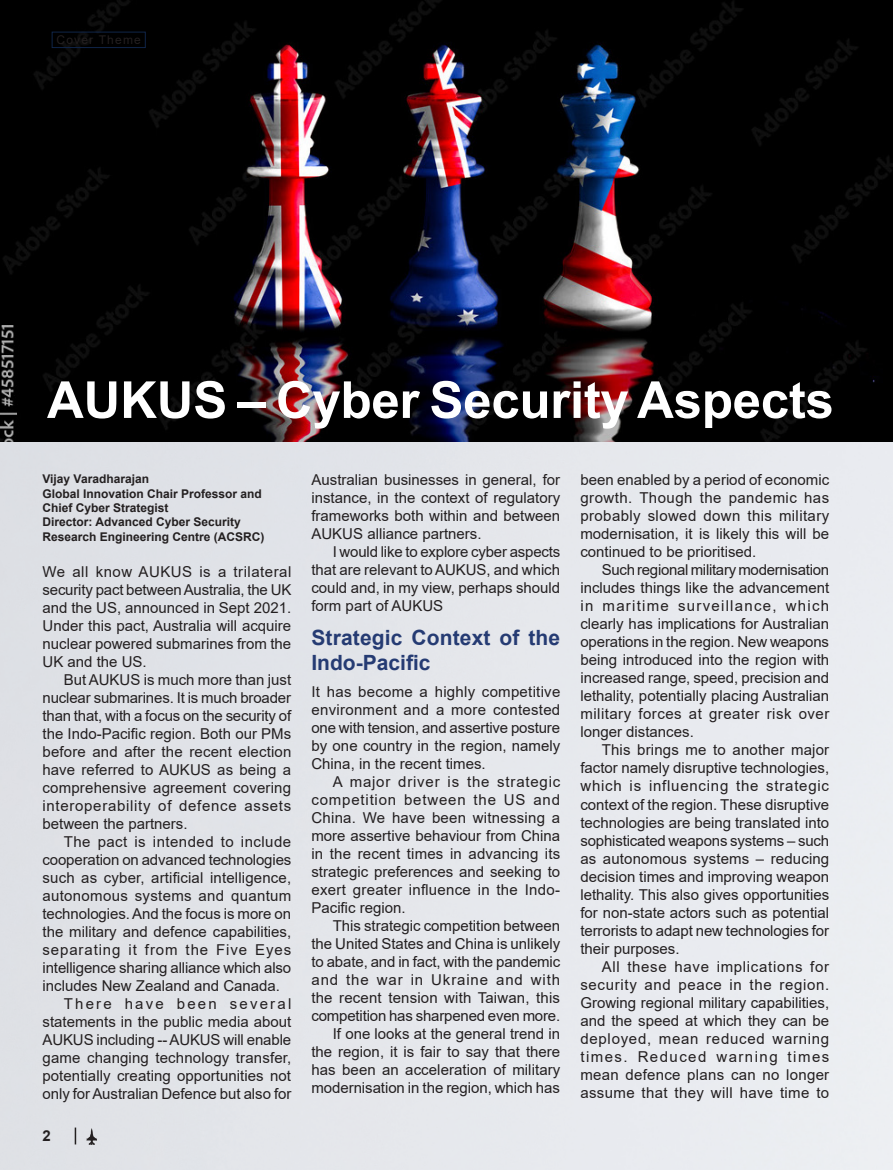
<style>
.page{position:relative;width:893px;height:1170px;background:#fff}
.page>*{position:absolute;margin:0;border:0;box-sizing:border-box;transform-origin:0 0}
.Body_text{font:700 51px "Arial";letter-spacing:-.005em;color:#fff}
.Body_text-2{font:700 21px/25.2px "Arial";letter-spacing:.005em;color:#253b73}
.Body_text-3{font:15px/18px "Arial";color:#231f20;text-align:justify}
.t1{font:700 15px "Arial";color:#231f20}
.Body_text-4{font:700 12px/14.4px "Arial";color:#231f20}
.t2{font:12px "Arial";letter-spacing:.1em;color:#231f20}
</style>
<div class="page">
<div style="left:0;top:442px;width:893px;height:727px;background:#e5e7eb"></div>
<img style="left:0;top:0;width:893px;height:442px">
<svg style="left:75px;top:1127px;width:1px;height:17px"></svg>
<img style="left:86px;top:1127px;width:12px;height:17px">
<div style="left:52px;top:32px;width:93px;height:16px;border:1px solid #102549"></div>
<p class="t2" style="left:56px;top:32px;width:86px">Cover Theme</p>
<p class="Body_text" style="left:47px;top:364px;width:788px">AUKUS – Cyber Security Aspects</p>
<p class="Body_text-4" style="left:43px;top:472px;width:108px">Vijay Varadharajan</p>
<p class="Body_text-4" style="left:43px;top:486px;width:221px">Global Innovation Chair Professor and<br>Chief Cyber Strategist</p>
<p class="Body_text-4" style="left:43px;top:515px;width:224px">Director: Advanced Cyber Security<br>Research Engineering Centre (ACSRC)</p>
<p class="Body_text-3" style="left:43px;top:562px;width:250px">We all know AUKUS is a trilateral security pact between Australia, the UK and the US, announced in Sept 2021.<br>Under this pact, Australia will acquire nuclear powered submarines from the UK and the US.</p>
<p class="Body_text-3" style="left:43px;top:670px;width:250px;text-indent:21px">But AUKUS is much more than just nuclear submarines. It is much broader than that, with a focus on the security of the Indo-Pacific region. Both our PMs before and after the recent election have referred to AUKUS as being a comprehensive agreement covering interoperability of defence assets between the partners.</p>
<p class="Body_text-3" style="left:43px;top:832px;width:250px;text-indent:21px">The pact is intended to include cooperation on advanced technologies such as cyber, artificial intelligence, autonomous systems and quantum technologies. And the focus is more on the military and defence capabilities, separating it from the Five Eyes intelligence sharing alliance which also includes New Zealand and Canada.</p>
<p class="Body_text-3" style="left:43px;top:994px;width:250px;text-indent:21px">There have been several statements in the public media about AUKUS including -- AUKUS will enable game changing technology transfer, potentially creating opportunities not only for Australian Defence but also for</p>
<p class="t1" style="left:43px;top:1125px;width:10px">2</p>
<p class="Body_text-3" style="left:311px;top:471px;width:250px">Australian businesses in general, for instance, in the context of regulatory frameworks both within and between AUKUS alliance partners.</p>
<p class="Body_text-3" style="left:311px;top:543px;width:250px;text-indent:21px">I would like to explore cyber aspects that are relevant to AUKUS, and which could and, in my view, perhaps should form part of AUKUS</p>
<p class="Body_text-2" style="left:311px;top:625px;width:250px">Strategic Context of the<br>Indo-Pacific</p>
<p class="Body_text-3" style="left:311px;top:682px;width:250px">It has become a highly competitive environment and a more contested one with tension, and assertive posture by one country in the region, namely China, in the recent times.</p>
<p class="Body_text-3" style="left:311px;top:772px;width:250px;text-indent:21px">A major driver is the strategic competition between the US and China. We have been witnessing a more assertive behaviour from China in the recent times in advancing its strategic preferences and seeking to exert greater influence in the Indo-Pacific region.</p>
<p class="Body_text-3" style="left:311px;top:916px;width:250px;text-indent:21px">This strategic competition between the United States and China is unlikely to abate, and in fact, with the pandemic and the war in Ukraine and with the recent tension with Taiwan, this competition has sharpened even more.</p>
<p class="Body_text-3" style="left:311px;top:1024px;width:250px;text-indent:21px">If one looks at the general trend in the region, it is fair to say that there has been an acceleration of military modernisation in the region, which has</p>
<p class="Body_text-3" style="left:580px;top:471px;width:250px">been enabled by a period of economic growth. Though the pandemic has probably slowed down this military modernisation, it is likely this will be continued to be prioritised.</p>
<p class="Body_text-3" style="left:580px;top:561px;width:250px;text-indent:21px">Such regional military modernisation includes things like the advancement in maritime surveillance, which clearly has implications for Australian operations in the region. New weapons being introduced into the region with increased range, speed, precision and lethality, potentially placing Australian military forces at greater risk over longer distances.</p>
<p class="Body_text-3" style="left:580px;top:741px;width:250px;text-indent:21px">This brings me to another major factor namely disruptive technologies, which is influencing the strategic context of the region. These disruptive technologies are being translated into sophisticated weapons systems – such as autonomous systems – reducing decision times and improving weapon lethality. This also gives opportunities for non-state actors such as potential terrorists to adapt new technologies for their purposes.</p>
<p class="Body_text-3" style="left:580px;top:957px;width:250px;text-indent:21px">All these have implications for security and peace in the region.<br>Growing regional military capabilities, and the speed at which they can be deployed, mean reduced warning times. Reduced warning times mean defence plans can no longer assume that they will have time to</p>
</div>
